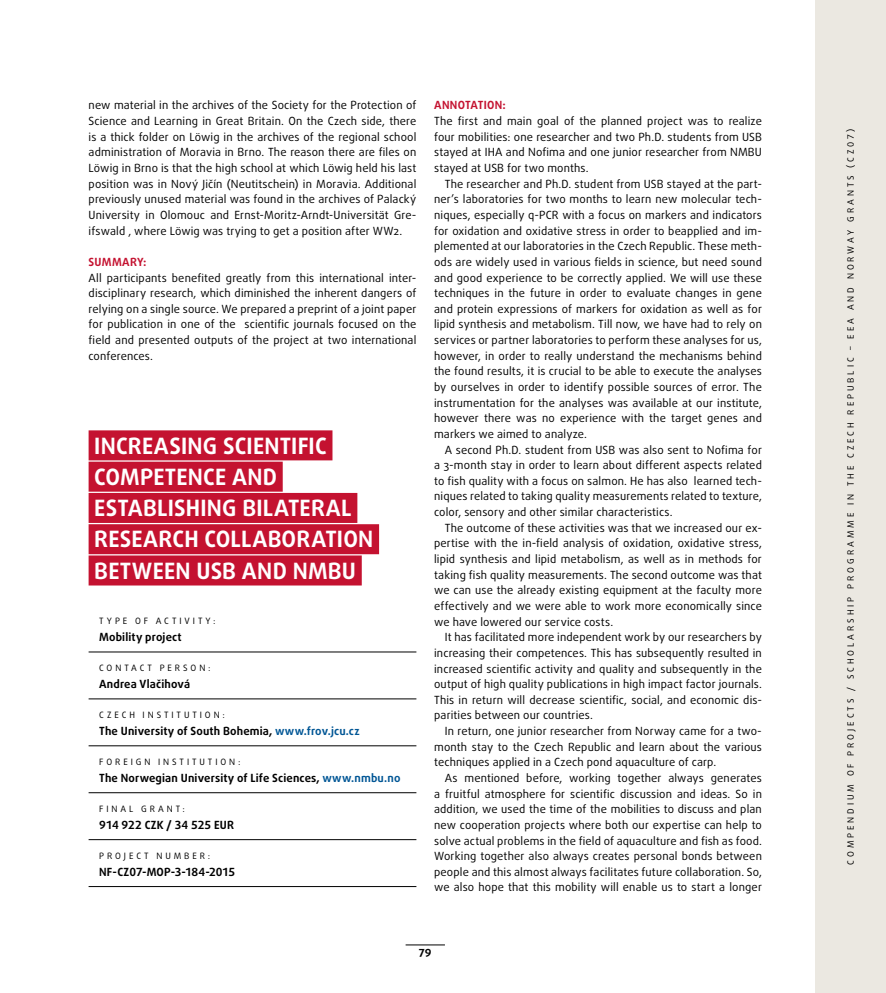
<style>
.page{position:relative;width:886px;height:993px;background:#fff}
.page>*{position:absolute;margin:0;border:0;box-sizing:border-box;transform-origin:0 0}
.t1{font:700 22.5px/31.2px "Daxline Pro";letter-spacing:.01em;color:#fff}
.t2{font:11.25px/15.6px "Daxline Pro";letter-spacing:.01em;color:#000;text-align:justify}
.t3{font:700 11.25px "Daxline Pro";letter-spacing:.015em;color:#000}
.t4{font:700 11.25px "Daxline Pro";letter-spacing:-.005em;color:#000}
.t5{font:700 11.25px "Daxline Pro";letter-spacing:.025em;color:#c41230}
.t6{font:8.75px "Daxline Pro";letter-spacing:.335em;color:#000}
.s1{color:#005695}
</style>
<div class="page">
<div style="left:89px;top:430px;width:243px;height:30px;background:#c41230"></div>
<div style="left:89px;top:461px;width:194px;height:30px;background:#c41230"></div>
<div style="left:89px;top:493px;width:268px;height:30px;background:#c41230"></div>
<div style="left:89px;top:524px;width:290px;height:30px;background:#c41230"></div>
<div style="left:89px;top:555px;width:273px;height:30px;background:#c41230"></div>
<hr style="left:89px;top:651px;width:327px;height:1px;background:#000">
<hr style="left:89px;top:698px;width:327px;height:1px;background:#000">
<hr style="left:89px;top:745px;width:327px;height:1px;background:#000">
<hr style="left:89px;top:792px;width:327px;height:1px;background:#000">
<hr style="left:89px;top:839px;width:327px;height:1px;background:#000">
<hr style="left:89px;top:886px;width:327px;height:1px;background:#000">
<div style="left:815px;top:0;width:71px;height:992px;background:#ebe8e1"></div>
<hr style="left:406px;top:944px;width:39px;height:1px;background:#000">
<p class="t2" style="left:89px;top:98px;width:329px">new material in the archives of the Society for the Protection of Science and Learning in Great Britain. On the Czech side, there is a thick folder on Löwig in the archives of the regional school administration of Moravia in Brno. The reason there are files on Löwig in Brno is that the high school at which Löwig held his last position was in Nový Jičín (Neutitschein) in Moravia. Additional previously unused material was found in the archives of Palacký University in Olomouc and Ernst-Moritz-Arndt-Universität Gre&shy;ifswald , where Löwig was trying to get a position after WW2.</p>
<p class="t5" style="left:89px;top:254px;width:60px">SUMMARY:</p>
<p class="t2" style="left:89px;top:270px;width:329px">All participants benefited greatly from this international inter&shy;disciplinary research, which diminished the inherent dangers of relying on a single source. We prepared a preprint of a joint paper for publication in one of the scientific journals focused on the field and presented outputs of the project at two international conferences.</p>
<h1 class="t1" style="left:94px;top:430px;width:281px">INCREASING SCIENTIFIC<br>COMPETENCE AND<br>ESTABLISHING BILATERAL<br>RESEARCH COLLABORATION<br>BETWEEN USB AND NMBU</h1>
<p class="t6" style="left:99px;top:615px;width:118px">TYPE OF ACTIVITY:</p>
<p class="t3" style="left:99px;top:629px;width:84px">Mobility project</p>
<p class="t6" style="left:99px;top:662px;width:113px">CONTACT PERSON:</p>
<p class="t3" style="left:99px;top:676px;width:92px">Andrea Vlačihová</p>
<p class="t6" style="left:99px;top:709px;width:127px">CZECH INSTITUTION:</p>
<p class="t3" style="left:99px;top:723px;width:262px">The University of South Bohemia, <span class="s1">www.frov.jcu.cz</span></p>
<p class="t6" style="left:99px;top:755px;width:143px">FOREIGN INSTITUTION:</p>
<p class="t3" style="left:99px;top:770px;width:303px">The Norwegian University of Life Sciences, <span class="s1">www.nmbu.no</span></p>
<p class="t6" style="left:99px;top:802px;width:87px">FINAL GRANT:</p>
<p class="t3" style="left:99px;top:817px;width:136px">914 922 CZK / 34 525 EUR</p>
<p class="t6" style="left:99px;top:849px;width:113px">PROJECT NUMBER:</p>
<p class="t4" style="left:99px;top:863px;width:138px">NF-CZ07-MOP-3-184-2015</p>
<p class="t5" style="left:434px;top:98px;width:73px">ANNOTATION:</p>
<p class="t2" style="left:434px;top:113px;width:329px">The first and main goal of the planned project was to realize four mobilities: one researcher and two Ph.D. students from USB stayed at IHA and Nofima and one junior researcher from NMBU stayed at USB for two months.</p>
<p class="t2" style="left:434px;top:176px;width:329px;text-indent:11px">The researcher and Ph.D. student from USB stayed at the part&shy;ner’s laboratories for two months to learn new molecular tech&shy;niques, especially q-PCR with a focus on markers and indicators for oxidation and oxidative stress in order to beapplied and im&shy;plemented at our laboratories in the Czech Republic. These meth&shy;ods are widely used in various fields in science, but need sound and good experience to be correctly applied. We will use these techniques in the future in order to evaluate changes in gene and protein expressions of markers for oxidation as well as for lipid synthesis and metabolism. Till now, we have had to rely on services or partner laboratories to perform these analyses for us, however, in order to really understand the mechanisms behind the found results, it is crucial to be able to execute the analyses by ourselves in order to identify possible sources of error. The instrumentation for the analyses was available at our institute, however there was no experience with the target genes and markers we aimed to analyze.</p>
<p class="t2" style="left:434px;top:441px;width:329px;text-indent:11px">A second Ph.D. student from USB was also sent to Nofima for a 3-month stay in order to learn about different aspects related to fish quality with a focus on salmon. He has also learned tech&shy;niques related to taking quality measurements related to texture, color, sensory and other similar characteristics.</p>
<p class="t2" style="left:434px;top:520px;width:329px;text-indent:11px">The outcome of these activities was that we increased our ex&shy;pertise with the in-field analysis of oxidation, oxidative stress, lipid synthesis and lipid metabolism, as well as in methods for taking fish quality measurements. The second outcome was that we can use the already existing equipment at the faculty more effectively and we were able to work more economically since we have lowered our service costs.</p>
<p class="t2" style="left:434px;top:629px;width:329px;text-indent:11px">It has facilitated more independent work by our researchers by increasing their competences. This has subsequently resulted in increased scientific activity and quality and subsequently in the output of high quality publications in high impact factor journals.<br>This in return will decrease scientific, social, and economic dis&shy;parities between our countries.</p>
<p class="t2" style="left:434px;top:723px;width:329px;text-indent:11px">In return, one junior researcher from Norway came for a two&shy;month stay to the Czech Republic and learn about the various techniques applied in a Czech pond aquaculture of carp.</p>
<p class="t2" style="left:434px;top:770px;width:329px;text-indent:11px">As mentioned before, working together always generates a fruitful atmosphere for scientific discussion and ideas. So in addition, we used the time of the mobilities to discuss and plan new cooperation projects where both our expertise can help to solve actual problems in the field of aquaculture and fish as food.<br>Working together also always creates personal bonds between people and this almost always facilitates future collaboration. So, we also hope that this mobility will enable us to start a longer</p>
<p class="t3" style="left:419px;top:943px;width:14px">79</p>
<p class="t6" style="left:845px;top:864px;width:737px;rotate:-90deg">COMPENDIUM OF PROJECTS / SCHOLARSHIP PROGRAMME IN THE CZECH REPUBLIC – EEA AND NORWAY GRANTS (CZ07)</p>
</div>
